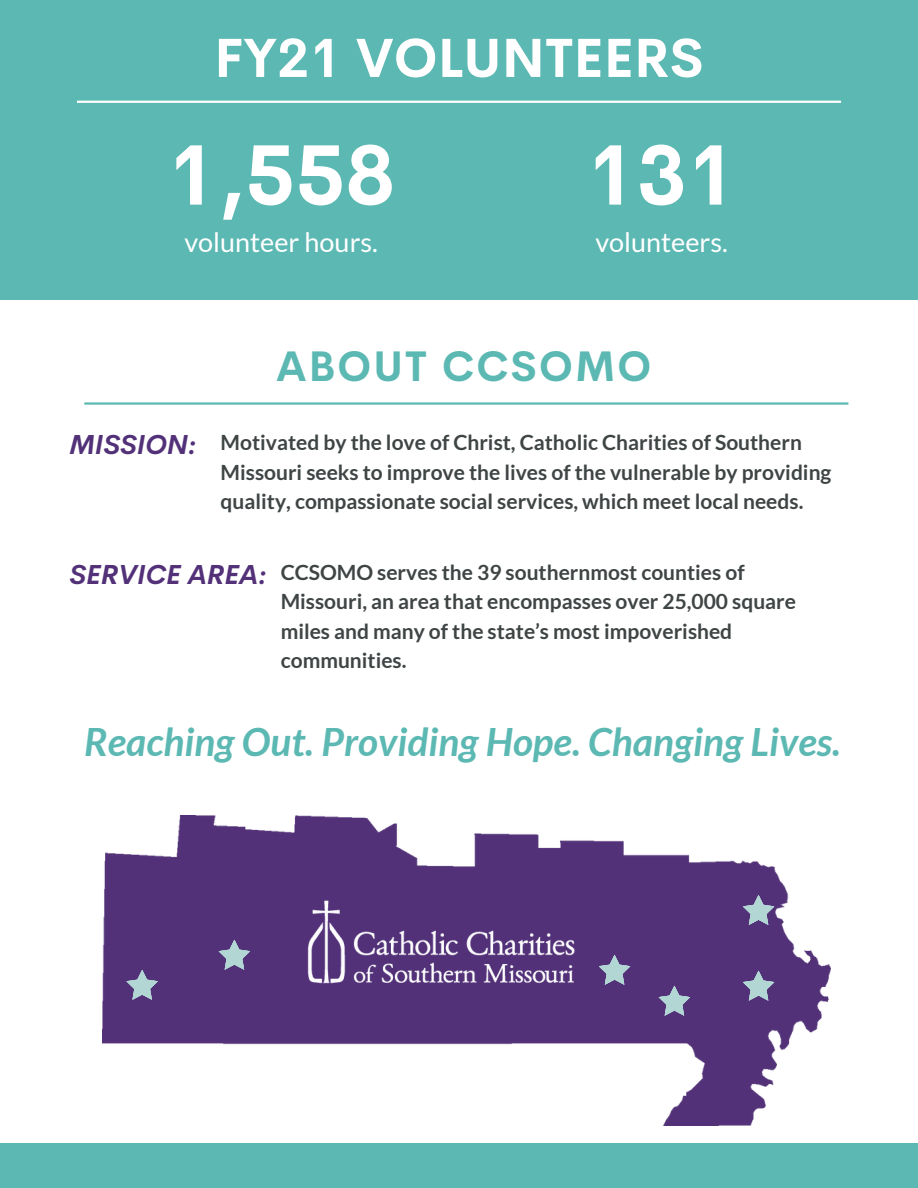
<style>
.page{position:relative;width:918px;height:1188px;background:#fff}
.page>*{position:absolute;margin:0;border:0;box-sizing:border-box;transform-origin:0 0}
.t1{font:700 84px "Cerebri Sans";color:#fff}
.t2{font:700 54px "Cerebri Sans";color:#fff}
.t3{font:700 41.85px "Cerebri Sans";letter-spacing:.05em;color:#5cb8b2}
.t4{font:italic 700 39px "Lato";color:#5cb8b2}
.t5{font:27px "Lato";color:#fff}
.t6{font:italic 700 27px "Cerebri Sans";color:#523178}
.t7{font:700 21px/29.2px "Lato";color:#3f4444}
</style>
<div class="page">
<div style="left:0;top:1144px;width:918px;height:44px;background:#5cb8b2"></div>
<img style="left:103px;top:815px;width:727px;height:311px">
<svg style="left:219px;top:940px;width:31px;height:30px"></svg>
<svg style="left:126px;top:970px;width:32px;height:30px"></svg>
<svg style="left:599px;top:955px;width:31px;height:30px"></svg>
<svg style="left:743px;top:895px;width:31px;height:30px"></svg>
<svg style="left:659px;top:986px;width:31px;height:30px"></svg>
<svg style="left:743px;top:971px;width:31px;height:30px"></svg>
<img style="left:301px;top:896px;width:279px;height:92px">
<hr style="left:84px;top:402px;width:764px;height:3px;background:#5cb8b2">
<div style="left:0;top:0;width:918px;height:300px;background:#5cb8b2"></div>
<hr style="left:77px;top:101px;width:764px;height:2px;background:#fff">
<p class="t2" style="left:214px;top:23px;width:491px">FY21 VOLUNTEERS</p>
<p class="t1" style="left:167px;top:121px;width:230px">1,558</p>
<p class="t1" style="left:586px;top:121px;width:152px">131</p>
<p class="t5" style="left:184px;top:225px;width:195px">volunteer hours.</p>
<p class="t5" style="left:595px;top:225px;width:134px">volunteers.</p>
<p class="t3" style="left:276px;top:339px;width:377px">ABOUT CCSOMO</p>
<p class="t6" style="left:69px;top:427px;width:129px">MISSION:</p>
<p class="t7" style="left:221px;top:428px;width:612px">Motivated by the love of Christ, Catholic Charities of Southern<br>Missouri seeks to improve the lives of the vulnerable by providing quality, compassionate social services, which meet local needs.</p>
<p class="t6" style="left:69px;top:557px;width:199px">SERVICE AREA:</p>
<p class="t7" style="left:281px;top:557px;width:517px">CCSOMO serves the 39 southernmost counties of Missouri, an area that encompasses over 25,000 square miles and many of the state’s most impoverished communities.</p>
<p class="t4" style="left:84px;top:717px;width:758px">Reaching Out. Providing Hope. Changing Lives.</p>
</div>
